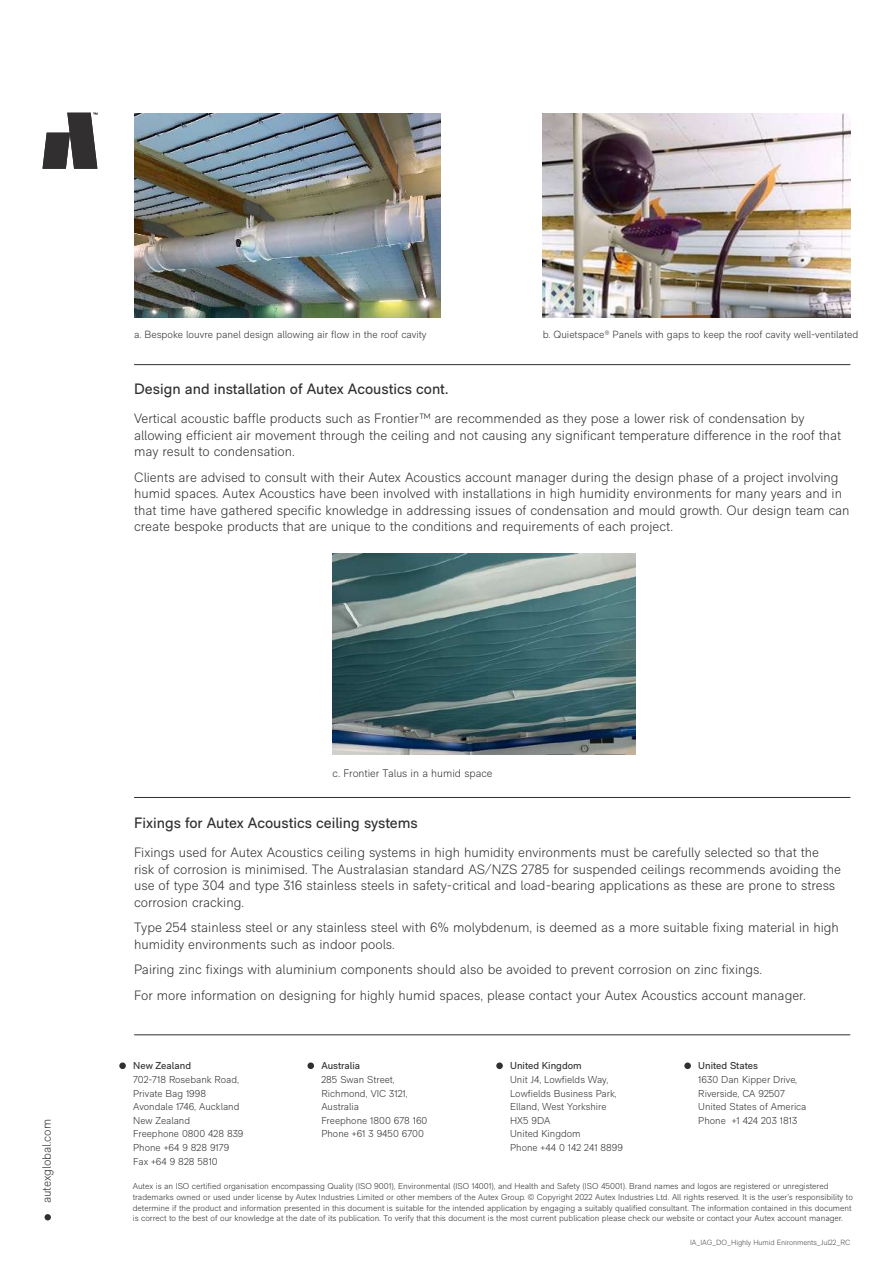
<style>
.page{position:relative;width:893px;height:1263px;background:#fff}
.page>*{position:absolute;margin:0;border:0;box-sizing:border-box;transform-origin:0 0}
.t1{font:15px "RM Neue";color:#312f30}
.t2{font:300 13.5px/16.5px "RM Neue";color:#312f30}
.t3{font:300 12px "RM Neue";color:#312f30}
.t4{font:300 10.95px "RM Neue";color:#312f30}
.t5{font:300 10.35px "RM Neue";color:#312f30}
.t6{font:300 10.05px/13.6px "RM Neue";color:#312f30}
.t7{font:10.05px "RM Neue";color:#312f30}
.t8{font:300 8.55px/10.8px "RM Neue";color:#312f30}
.t9{font:300 7.5px "RM Neue";letter-spacing:-.01em;color:#464748}
</style>
<div class="page">
<svg style="left:45px;top:1214px;width:6px;height:6px"></svg>
<hr style="left:134px;top:364px;width:716px;height:1px;background:#312f30">
<hr style="left:134px;top:797px;width:716px;height:1px;background:#312f30">
<div style="left:119px;top:1062px;width:7px;height:7px;background:#312f30;border-radius:50%"></div>
<div style="left:307px;top:1062px;width:7px;height:7px;background:#312f30;border-radius:50%"></div>
<div style="left:496px;top:1062px;width:7px;height:7px;background:#312f30;border-radius:50%"></div>
<div style="left:684px;top:1062px;width:7px;height:7px;background:#312f30;border-radius:50%"></div>
<hr style="left:134px;top:1034px;width:716px;height:1px;background:#312f30">
<img style="left:333px;top:554px;width:302px;height:201px">
<img style="left:134px;top:113px;width:307px;height:205px">
<img style="left:543px;top:113px;width:307px;height:204px">
<svg style="left:43px;top:113px;width:54px;height:56px"></svg>
<p class="t5" style="left:134px;top:328px;width:294px">a. Bespoke louvre panel design allowing air flow in the roof cavity</p>
<p class="t5" style="left:543px;top:328px;width:317px">b. Quietspace® Panels with gaps to keep the roof cavity well-ventilated</p>
<p class="t1" style="left:134px;top:380px;width:316px">Design and installation of Autex Acoustics cont.</p>
<p class="t2" style="left:134px;top:410px;width:708px">Vertical acoustic baffle products such as Frontier™ are recommended as they pose a lower risk of condensation by allowing efficient air movement through the ceiling and not causing any significant temperature difference in the roof that may result to condensation.</p>
<p class="t2" style="left:134px;top:469px;width:717px">Clients are advised to consult with their Autex Acoustics account manager during the design phase of a project involving humid spaces. Autex Acoustics have been involved with installations in high humidity environments for many years and in that time have gathered specific knowledge in addressing issues of condensation and mould growth. Our design team can create bespoke products that are unique to the conditions and requirements of each project.</p>
<p class="t3" style="left:40px;top:1203px;width:86px;rotate:-90deg">autexglobal.com</p>
<p class="t4" style="left:333px;top:767px;width:161px">c. Frontier Talus in a humid space</p>
<p class="t1" style="left:134px;top:814px;width:285px">Fixings for Autex Acoustics ceiling systems</p>
<p class="t2" style="left:134px;top:844px;width:708px">Fixings used for Autex Acoustics ceiling systems in high humidity environments must be carefully selected so that the risk of corrosion is minimised. The Australasian standard AS/NZS 2785 for suspended ceilings recommends avoiding the use of type 304 and type 316 stainless steels in safety-critical and load-bearing applications as these are prone to stress corrosion cracking.</p>
<p class="t2" style="left:134px;top:919px;width:706px">Type 254 stainless steel or any stainless steel with 6% molybdenum, is deemed as a more suitable fixing material in high humidity environments such as indoor pools.</p>
<p class="t2" style="left:134px;top:957px;width:673px;line-height:25.5px">Pairing zinc fixings with aluminium components should also be avoided to prevent corrosion on zinc fixings.<br>For more information on designing for highly humid spaces, please contact your Autex Acoustics account manager.</p>
<p class="t7" style="left:133px;top:1059px;width:59px">New Zealand</p>
<p class="t6" style="left:133px;top:1072px;width:112px">702-718 Rosebank Road,<br>Private Bag 1998<br>Avondale 1746, Auckland<br>New Zealand<br>Freephone 0800 428 839<br>Phone +64 9 828 9179<br>Fax +64 9 828 5810</p>
<p class="t7" style="left:321px;top:1059px;width:40px">Australia</p>
<p class="t6" style="left:321px;top:1072px;width:108px">285 Swan Street,<br>Richmond, VIC 3121,<br>Australia<br>Freephone 1800 678 160<br>Phone +61 3 9450 6700</p>
<p class="t7" style="left:510px;top:1059px;width:73px">United Kingdom</p>
<p class="t6" style="left:510px;top:1072px;width:114px">Unit J4, Lowfields Way,<br>Lowfields Business Park,<br>Elland, West Yorkshire<br>HX5 9DA<br>United Kingdom<br>Phone +44 0 142 241 8899</p>
<p class="t7" style="left:698px;top:1059px;width:61px">United States</p>
<p class="t6" style="left:698px;top:1072px;width:110px">1630 Dan Kipper Drive,<br>Riverside, CA 92507<br>United States of America<br>Phone +1 424 203 1813</p>
<p class="t8" style="left:133px;top:1180px;width:722px">Autex is an ISO certified organisation encompassing Quality (ISO 9001), Environmental (ISO 14001), and Health and Safety (ISO 45001). Brand names and logos are registered or unregistered trademarks owned or used under license by Autex Industries Limited or other members of the Autex Group. © Copyright 2022 Autex Industries Ltd. All rights reserved. It is the user’s responsibility to determine if the product and information presented in this document is suitable for the intended application by engaging a suitably qualified consultant. The information contained in this document is correct to the best of our knowledge at the date of its publication. To verify that this document is the most current publication please check our website or contact your Autex account manager.</p>
<p class="t9" style="left:690px;top:1238px;width:162px">IA_IAG_DO_Highly Humid Enironments_Jul22_RC</p>
</div>
